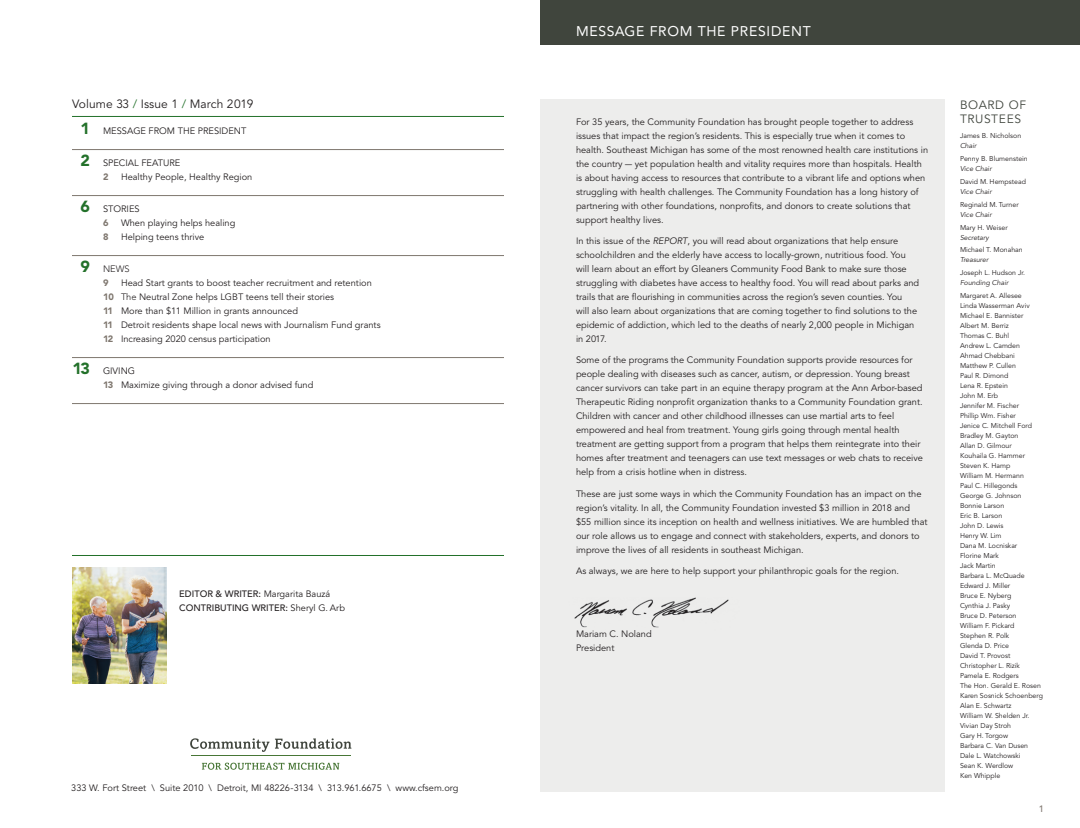
<style>
.page{position:relative;width:1080px;height:828px;background:#fff}
.page>*{position:absolute;margin:0;border:0;box-sizing:border-box;transform-origin:0 0}
.t1{font:14px "Avenir LT Std";letter-spacing:.05em;color:#fff}
.t2{font:12px "Avenir LT Std";letter-spacing:.01em;color:#231f20}
.t3{font:12px "Avenir LT Std";letter-spacing:.05em;color:#40453d}
.CF_Main_Body_1{font:9.2px/14px "Avenir LT Std";color:#231f20}
.CF_Main_Body_1-2{font:500 9.2px/14px "Avenir LT Std";color:#231f20}
.t4{font:300 9.2px/14px "Avenir LT Std";color:#231f20;text-align:center}
.CF_Main_Body_1-3{font:500 9.2px "Avenir LT Std";color:#7f776f}
.t5{font:900 9.2px "Avenir LT Std";color:#7f776f}
.t6{font:7px/10px "Avenir LT Std";color:#231f20}
.s1{color:#23712a}
.s2{font-weight:900;font-size:16px;color:#23712a}
.s3{font-weight:900;color:#7f776f}
.s4{font-weight:300}
.s5{font-weight:400}
.s6{font-style:italic}
</style>
<div class="page">
<div style="left:540px;top:99px;width:405px;height:693px;background:#ededec"></div>
<svg style="left:190px;top:738px;width:161px;height:14px"></svg>
<svg style="left:202px;top:763px;width:137px;height:7px"></svg>
<hr style="left:191px;top:756px;width:160px;height:1px;background:#487636">
<hr style="left:72px;top:555px;width:432px;height:1px;background:#23712a">
<hr style="left:72px;top:116px;width:432px;height:1px;background:#23712a">
<hr style="left:72px;top:149px;width:432px;height:1px;background:#7f776f">
<hr style="left:72px;top:195px;width:432px;height:1px;background:#7f776f">
<hr style="left:72px;top:255px;width:432px;height:1px;background:#7f776f">
<hr style="left:72px;top:357px;width:432px;height:1px;background:#7f776f">
<hr style="left:72px;top:403px;width:432px;height:1px;background:#7f776f">
<div style="left:540px;top:0;width:540px;height:45px;background:#40453d"></div>
<img style="left:574px;top:598px;width:155px;height:30px">
<img style="left:72px;top:568px;width:94px;height:116px">
<p class="t2" style="left:72px;top:97px;width:183px">Volume 33 <span class="s1">/</span> Issue 1 <span class="s1">/</span> March 2019</p>
<p class="CF_Main_Body_1" style="left:81px;top:124px;width:167px"><span class="s2">1</span> MESSAGE FROM THE PRESIDENT</p>
<p class="CF_Main_Body_1" style="left:103px;top:156px;width:79px;text-indent:-22px"><span class="s2">2</span> SPECIAL FEATURE<br><span class="s3">2</span></p>
<p class="CF_Main_Body_1" style="left:121px;top:170px;width:133px">Healthy People, Healthy Region</p>
<p class="CF_Main_Body_1" style="left:103px;top:202px;width:38px;text-indent:-22px"><span class="s2">6</span> STORIES<br><span class="s3">6</span></p>
<p class="CF_Main_Body_1" style="left:121px;top:216px;width:116px">When playing helps healing</p>
<p class="t5" style="left:103px;top:231px;width:7px">8</p>
<p class="CF_Main_Body_1" style="left:121px;top:230px;width:85px">Helping teens thrive</p>
<p class="t4" style="left:81px;top:262px;width:51px"><span class="s2">9</span> NEWS<br><span class="s3">9</span></p>
<p class="CF_Main_Body_1" style="left:103px;top:276px;width:279px;text-indent:18px">Head Start grants to boost teacher recruitment and retention <span class="s3">10</span> <span class="s4">The</span> Neutral Zone helps LGBT teens tell their stories<br><span class="s3">11</span> More than $11 Million in grants announced<br><span class="s3">11</span> Detroit residents shape local news with Journalism Fund grants <span class="s3">12</span> Increasing 2020 census participation</p>
<p class="CF_Main_Body_1" style="left:103px;top:364px;width:212px;text-indent:-31px"><span class="s2">13</span> GIVING<br><span class="s3">13</span> Maximize giving through a donor advised fund</p>
<p class="CF_Main_Body_1-2" style="left:179px;top:587px;width:167px">EDITOR &amp; WRITER: <span class="s5">Margarita Bauzá<br></span>CONTRIBUTING WRITER: <span class="s5">Sheryl G. Arb</span></p>
<p class="CF_Main_Body_1" style="left:71px;top:781px;width:389px">333 W. Fort Street \ Suite 2010 \ Detroit, MI 48226-3134 \ 313.961.6675 \ www.cfsem.org</p>
<p class="t1" style="left:576px;top:23px;width:236px">MESSAGE FROM THE PRESIDENT</p>
<p class="t3" style="left:960px;top:98px;width:68px">BOARD OF</p>
<p class="CF_Main_Body_1" style="left:576px;top:115px;width:339px">For 35 years, the Community Foundation has brought people together to address</p>
<p class="t3" style="left:960px;top:112px;width:63px">TRUSTEES</p>
<p class="CF_Main_Body_1" style="left:576px;top:129px;width:354px">issues that impact the region’s residents. This is especially true when it comes to health. Southeast Michigan has some of the most renowned health care institutions in the country — yet population health and vitality requires more than hospitals. Health is about having access to resources that contribute to a vibrant life and options when struggling with health challenges. The Community Foundation has a long history of partnering with other foundations, nonprofits, and donors to create solutions that support healthy lives.</p>
<p class="CF_Main_Body_1" style="left:576px;top:234px;width:345px">In this issue of the <span class="s6">REPORT</span>, you will read about organizations that help ensure schoolchildren and the elderly have access to locally-grown, nutritious food. You will learn about an effort by Gleaners Community Food Bank to make sure those struggling with diabetes have access to healthy food. You will read about parks and trails that are flourishing in communities across the region’s seven counties. You<br>will also learn about organizations that are coming together to find solutions to the epidemic of addiction, which led to the deaths of nearly 2,000 people in Michigan in 2017.</p>
<p class="CF_Main_Body_1" style="left:576px;top:353px;width:349px">Some of the programs the Community Foundation supports provide resources for people dealing with diseases such as cancer, autism, or depression. Young breast cancer survivors can take part in an equine therapy program at the Ann Arbor-based Therapeutic Riding nonprofit organization thanks to a Community Foundation grant.<br>Children with cancer and other childhood illnesses can use martial arts to feel empowered and heal from treatment. Young girls going through mental health treatment are getting support from a program that helps them reintegrate into their homes after treatment and teenagers can use text messages or web chats to receive help from a crisis hotline when in distress.</p>
<p class="CF_Main_Body_1" style="left:576px;top:487px;width:353px">These are just some ways in which the Community Foundation has an impact on the region’s vitality. In all, the Community Foundation invested $3 million in 2018 and $55 million since its inception on health and wellness initiatives. We are humbled that our role allows us to engage and connect with stakeholders, experts, and donors to improve the lives of all residents in southeast Michigan.</p>
<p class="CF_Main_Body_1" style="left:576px;top:564px;width:325px">As always, we are here to help support your philanthropic goals for the region.</p>
<p class="t6" style="left:960px;top:131px;width:63px">James B. Nicholson<br><span class="s6">Chair</span></p>
<p class="t6" style="left:960px;top:154px;width:69px">Penny B. Blumenstein<br><span class="s6">Vice Chair</span></p>
<p class="t6" style="left:960px;top:177px;width:67px">David M. Hempstead<br><span class="s6">Vice Chair</span></p>
<p class="t6" style="left:960px;top:199px;width:60px">Reginald M. Turner<br><span class="s6">Vice Chair</span></p>
<p class="t6" style="left:960px;top:222px;width:49px">Mary H. Weiser<br><span class="s6">Secretary</span></p>
<p class="t6" style="left:960px;top:245px;width:64px">Michael T. Monahan<br><span class="s6">Treasurer</span></p>
<p class="t6" style="left:960px;top:268px;width:67px">Joseph L. Hudson Jr.<br><span class="s6">Founding Chair</span></p>
<p class="t6" style="left:960px;top:291px;width:71px">Margaret A. Allesee<br>Linda Wasserman Aviv</p>
<p class="t6" style="left:960px;top:311px;width:65px">Michael E. Bannister</p>
<p class="t6" style="left:960px;top:321px;width:50px">Albert M. Berriz</p>
<p class="t6" style="left:960px;top:331px;width:51px">Thomas C. Buhl</p>
<p class="t6" style="left:960px;top:341px;width:62px">Andrew L. Camden</p>
<p class="t6" style="left:960px;top:351px;width:56px">Ahmad Chebbani</p>
<p class="t6" style="left:960px;top:361px;width:58px">Matthew P. Cullen</p>
<p class="t6" style="left:960px;top:371px;width:50px">Paul R. Dimond</p>
<p class="t6" style="left:960px;top:381px;width:50px">Lena R. Epstein</p>
<p class="t6" style="left:960px;top:391px;width:40px">John M. Erb</p>
<p class="t6" style="left:960px;top:401px;width:61px">Jennifer M. Fischer<br>Phillip Wm. Fisher</p>
<p class="t6" style="left:960px;top:421px;width:74px">Jenice C. Mitchell Ford</p>
<p class="t6" style="left:960px;top:431px;width:60px">Bradley M. Gayton</p>
<p class="t6" style="left:960px;top:441px;width:53px">Allan D. Gilmour</p>
<p class="t6" style="left:960px;top:451px;width:67px">Kouhaila G. Hammer</p>
<p class="t6" style="left:960px;top:461px;width:52px">Steven K. Hamp</p>
<p class="t6" style="left:960px;top:471px;width:65px">William M. Hermann</p>
<p class="t6" style="left:960px;top:481px;width:59px">Paul C. Hillegonds</p>
<p class="t6" style="left:960px;top:491px;width:63px">George G. Johnson</p>
<p class="t6" style="left:960px;top:501px;width:46px">Bonnie Larson</p>
<p class="t6" style="left:960px;top:511px;width:44px">Eric B. Larson</p>
<p class="t6" style="left:960px;top:521px;width:45px">John D. Lewis</p>
<p class="t6" style="left:960px;top:531px;width:43px">Henry W. Lim</p>
<p class="t6" style="left:960px;top:541px;width:59px">Dana M. Locniskar</p>
<p class="t6" style="left:960px;top:551px;width:41px">Florine Mark</p>
<p class="t6" style="left:960px;top:561px;width:37px">Jack Martin</p>
<p class="t6" style="left:960px;top:571px;width:66px">Barbara L. McQuade</p>
<p class="t6" style="left:960px;top:581px;width:52px">Edward J. Miller</p>
<p class="t6" style="left:960px;top:591px;width:53px">Bruce E. Nyberg</p>
<p class="t6" style="left:960px;top:601px;width:58px">Cynthia J. Pasky<br>Bruce D. Peterson</p>
<p class="t6" style="left:960px;top:621px;width:56px">William F. Pickard<br>Stephen R. Polk</p>
<p class="t6" style="left:960px;top:641px;width:51px">Glenda D. Price</p>
<p class="t6" style="left:960px;top:651px;width:52px">David T. Provost</p>
<p class="t6" style="left:960px;top:661px;width:61px">Christopher L. Rizik</p>
<p class="t6" style="left:960px;top:671px;width:83px">Pamela E. Rodgers<br>The Hon. Gerald E. Rosen</p>
<p class="t6" style="left:960px;top:691px;width:84px">Karen Sosnick Schoenberg</p>
<p class="t6" style="left:960px;top:701px;width:53px">Alan E. Schwartz</p>
<p class="t6" style="left:960px;top:711px;width:71px">William W. Shelden Jr.</p>
<p class="t6" style="left:960px;top:721px;width:53px">Vivian Day Stroh</p>
<p class="t6" style="left:960px;top:731px;width:50px">Gary H. Torgow</p>
<p class="t6" style="left:960px;top:741px;width:70px">Barbara C. Van Dusen</p>
<p class="t6" style="left:960px;top:751px;width:62px">Dale L. Watchowski</p>
<p class="t6" style="left:960px;top:761px;width:55px">Sean K. Werdlow</p>
<p class="t6" style="left:960px;top:771px;width:42px">Ken Whipple</p>
<p class="CF_Main_Body_1" style="left:576px;top:627px;width:77px">Mariam C. Noland<br>President</p>
<p class="CF_Main_Body_1-3" style="left:1039px;top:804px;width:7px">1</p>
</div>
